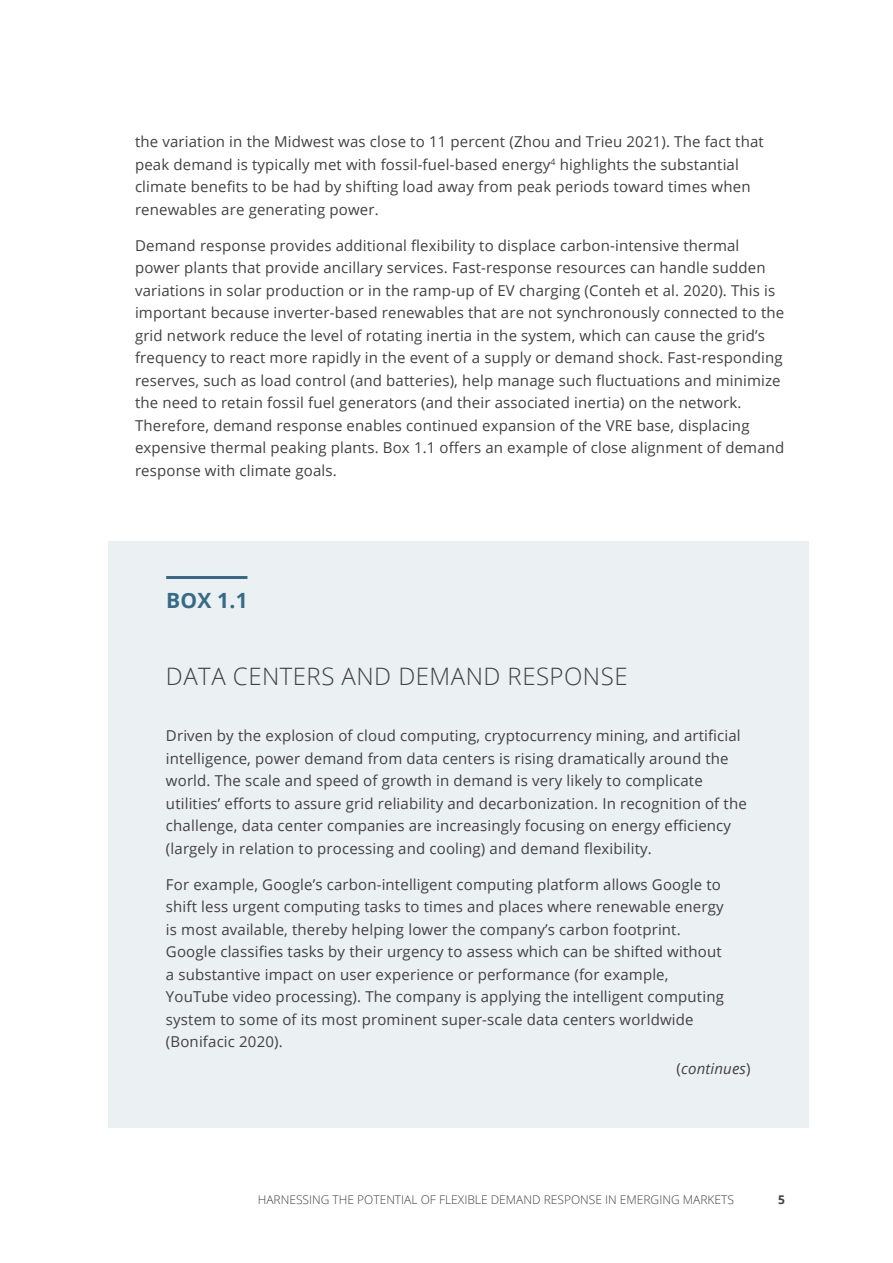
<style>
.page{position:relative;width:893px;height:1263px;background:#fff}
.page>*{position:absolute;margin:0;border:0;box-sizing:border-box;transform-origin:0 0}
.H3_-_Box_Title{font:300 24px "Open Sans";letter-spacing:.02em;color:#414042}
.H3_-_Box_Title-2{font:700 21px "Open Sans";color:#366b86}
.P_-_TX{font:15px/22.5px "Open Sans";letter-spacing:.01em;color:#414042}
.P_-_Box_Text{font:15px/22.5px "Open Sans";letter-spacing:.01em;color:#414042}
.t1{font:italic 15px "Open Sans";letter-spacing:.01em;color:#414042}
.t2{font:300 12px "Open Sans";color:#414042}
.t3{font:700 12px "Open Sans";color:#414042}
.s1{font-style:normal}
</style>
<div class="page">
<div style="left:108px;top:541px;width:701px;height:586px;background:#ebf0f3"></div>
<hr style="left:166px;top:576px;width:81px;height:3px;background:#366b86">
<p class="P_-_TX" style="left:135px;top:130px;width:630px">the variation in the Midwest was close to 11 percent (Zhou and Trieu 2021). The fact that peak demand is typically met with fossil-fuel-based energy<sup>4</sup> highlights the substantial climate benefits to be had by shifting load away from peak periods toward times when renewables are generating power.</p>
<p class="P_-_TX" style="left:135px;top:234px;width:651px">Demand response provides additional flexibility to displace carbon-intensive thermal power plants that provide ancillary services. Fast-response resources can handle sudden variations in solar production or in the ramp-up of EV charging (Conteh et al. 2020). This is important because inverter-based renewables that are not synchronously connected to the grid network reduce the level of rotating inertia in the system, which can cause the grid’s frequency to react more rapidly in the event of a supply or demand shock. Fast-responding reserves, such as load control (and batteries), help manage such fluctuations and minimize the need to retain fossil fuel generators (and their associated inertia) on the network.<br>Therefore, demand response enables continued expansion of the VRE base, displacing expensive thermal peaking plants. Box 1.1 offers an example of close alignment of demand response with climate goals.</p>
<h3 class="H3_-_Box_Title-2" style="left:166px;top:585px;width:83px">BOX 1.1</h3>
<h3 class="H3_-_Box_Title" style="left:166px;top:660px;width:463px">DATA CENTERS AND DEMAND RESPONSE</h3>
<p class="P_-_Box_Text" style="left:166px;top:724px;width:582px">Driven by the explosion of cloud computing, cryptocurrency mining, and artificial intelligence, power demand from data centers is rising dramatically around the world. The scale and speed of growth in demand is very likely to complicate utilities’ efforts to assure grid reliability and decarbonization. In recognition of the challenge, data center companies are increasingly focusing on energy efficiency (largely in relation to processing and cooling) and demand flexibility.</p>
<p class="P_-_Box_Text" style="left:166px;top:873px;width:559px">For example, Google’s carbon-intelligent computing platform allows Google to shift less urgent computing tasks to times and places where renewable energy is most available, thereby helping lower the company’s carbon footprint.<br>Google classifies tasks by their urgency to assess which can be shifted without a substantive impact on user experience or performance (for example, YouTube video processing). The company is applying the intelligent computing system to some of its most prominent super-scale data centers worldwide (Bonifacic 2020).</p>
<p class="t1" style="left:677px;top:1058px;width:76px"><span class="s1">(</span>continues<span class="s1">)</span></p>
<p class="t2" style="left:258px;top:1191px;width:478px">HARNESSING THE POTENTIAL OF FLEXIBLE DEMAND RESPONSE IN EMERGING MARKETS</p>
<p class="t3" style="left:778px;top:1191px;width:8px">5</p>
</div>
